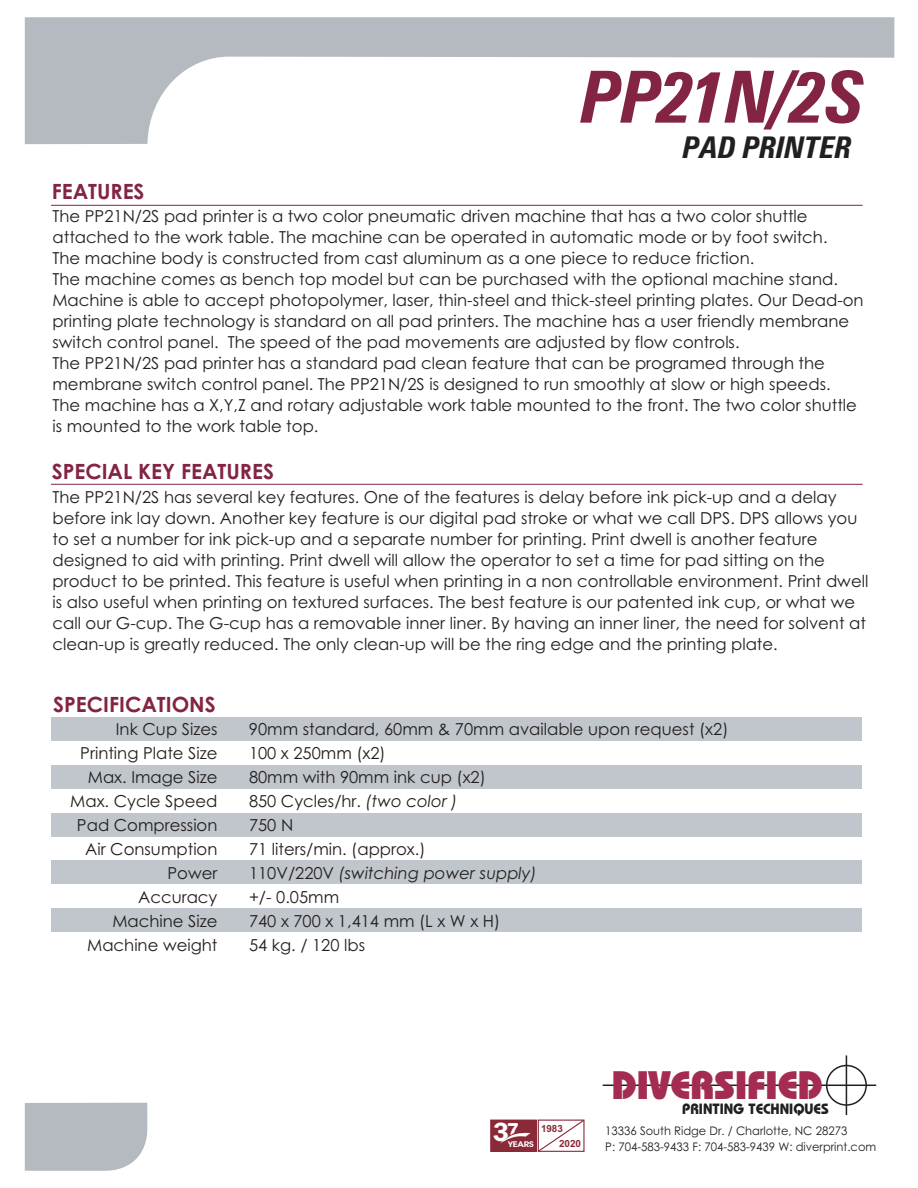
<style>
.page{position:relative;width:918px;height:1188px;background:#fff}
.page>*{position:absolute;margin:0;border:0;box-sizing:border-box;transform-origin:0 0}
.t1{font:72px "Con G Esans Bol Obl 68";color:#822442}
.t2{font:800 39.75px "Bauhaus IT Cby BT";color:#a32c50}
.t3{font:30px "Con G Esans Bol Obl 68";color:#221f1f}
.t4{font:600 27.3px "Franklin Gothic";color:#fff}
.t5{font:700 21px "Century Gothic";color:#822442}
.t6{font:16.5px/24px "Century Gothic";color:#221f1f}
.t7{font:700 14.85px "Bauhaus IT Cby BT";color:#221f1f}
.t8{font:11.85px/15.8px "Century Gothic";color:#221f1f}
.t9{font:700 9.9px/14.4px "Arial";color:#8a2937}
.t10{font:600 7.95px "Avant Garde IT Cby BT";color:#fff;scale:1.23 1}
.s1{font-style:italic}
</style>
<div class="page">
<div style="left:52px;top:717px;width:810px;height:24px;background:#c1c6cc"></div>
<div style="left:52px;top:765px;width:810px;height:24px;background:#c1c6cc"></div>
<div style="left:52px;top:813px;width:810px;height:24px;background:#c1c6cc"></div>
<div style="left:52px;top:860px;width:810px;height:24px;background:#c1c6cc"></div>
<div style="left:52px;top:908px;width:810px;height:24px;background:#c1c6cc"></div>
<svg style="left:24px;top:17px;width:871px;height:128px"></svg>
<svg style="left:24px;top:1102px;width:124px;height:69px;background:#babec5"></svg>
<hr style="left:51px;top:205px;width:812px;height:1px;background:#822442">
<hr style="left:51px;top:484px;width:812px;height:1px;background:#822442">
<div style="left:826px;top:1065px;width:41px;height:41px;border:1px solid #221f1f;border-radius:50%"></div>
<hr style="left:603px;top:1085px;width:273px;height:1px;background:#221f1f">
<hr style="left:846px;top:1055px;width:1px;height:60px;background:#221f1f">
<div style="left:491px;top:1120px;width:45px;height:31px;background:#8a2937"></div>
<div style="left:490px;top:1120px;width:47px;height:32px;border:1px solid #8a2937"></div>
<svg style="left:537px;top:1119px;width:48px;height:33px"></svg>
<svg style="left:500px;top:1132px;width:31px;height:12px"></svg>
<h1 class="t1" style="left:576px;top:70px;width:286px">PP21N/2S</h1>
<h3 class="t3" style="left:681px;top:136px;width:170px">PAD PRINTER</h3>
<p class="t5" style="left:52px;top:179px;width:94px">FEATURES</p>
<p class="t6" style="left:53px;top:207px;width:813px;line-height:21px">The PP21N/2S pad printer is a two color pneumatic driven machine that has a two color shuttle attached to the work table. The machine can be operated in automatic mode or by foot switch.<br>The machine body is constructed from cast aluminum as a one piece to reduce friction.<br>The machine comes as bench top model but can be purchased with the optional machine stand.<br>Machine is able to accept photopolymer, laser, thin-steel and thick-steel printing plates. Our Dead-on printing plate technology is standard on all pad printers. The machine has a user friendly membrane switch control panel. The speed of the pad movements are adjusted by flow controls.<br>The PP21N/2S pad printer has a standard pad clean feature that can be programed through the membrane switch control panel. The PP21N/2S is designed to run smoothly at slow or high speeds.<br>The machine has a X,Y,Z and rotary adjustable work table mounted to the front. The two color shuttle is mounted to the work table top.</p>
<p class="t5" style="left:52px;top:460px;width:224px">SPECIAL KEY FEATURES</p>
<p class="t6" style="left:53px;top:488px;width:817px;line-height:21px">The PP21N/2S has several key features. One of the features is delay before ink pick-up and a delay before ink lay down. Another key feature is our digital pad stroke or what we call DPS. DPS allows you to set a number for ink pick-up and a separate number for printing. Print dwell is another feature designed to aid with printing. Print dwell will allow the operator to set a time for pad sitting on the product to be printed. This feature is useful when printing in a non controllable environment. Print dwell is also useful when printing on textured surfaces. The best feature is our patented ink cup, or what we call our G-cup. The G-cup has a removable inner liner. By having an inner liner, the need for solvent at clean-up is greatly reduced. The only clean-up will be the ring edge and the printing plate.</p>
<p class="t5" style="left:53px;top:692px;width:164px">SPECIFICATIONS</p>
<p class="t6" style="left:70px;top:719px;width:149px;text-align:right">Ink Cup Sizes<br>Printing Plate Size<br>Max. Image Size<br>Max. Cycle Speed<br>Pad Compression<br>Air Consumption<br>Power<br>Accuracy<br>Machine Size<br>Machine weight</p>
<p class="t6" style="left:249px;top:719px;width:481px">90mm standard, 60mm &amp; 70mm available upon request (x2)<br>100 x 250mm (x2)<br>80mm with 90mm ink cup (x2)<br>850 Cycles/hr. <span class="s1">(two color )<br></span>750 N<br>71 liters/min. (approx.)<br>110V/220V <span class="s1">(switching power supply)<br></span>+/- 0.05mm<br>740 x 700 x 1,414 mm (L x W x H)<br>54 kg. / 120 lbs</p>
<h3 class="t4" style="left:493px;top:1116px;width:28px">3<sup>7</sup></h3>
<p class="t10" style="left:508px;top:1141px;width:23px">YEARS</p>
<p class="t9" style="left:559px;top:1122px;width:23px;text-indent:-18px">1983<br>2020</p>
<h2 class="t2" style="left:612px;top:1071px;width:213px">DIVERSIFIED</h2>
<p class="t7" style="left:682px;top:1103px;width:148px">PRINTING TECHNIQUES</p>
<p class="t8" style="left:605px;top:1124px;width:272px">13336 South Ridge Dr. / Charlotte, NC 28273<br>P: 704-583-9433 F: 704-583-9439 W: diverprint.com</p>
</div>
